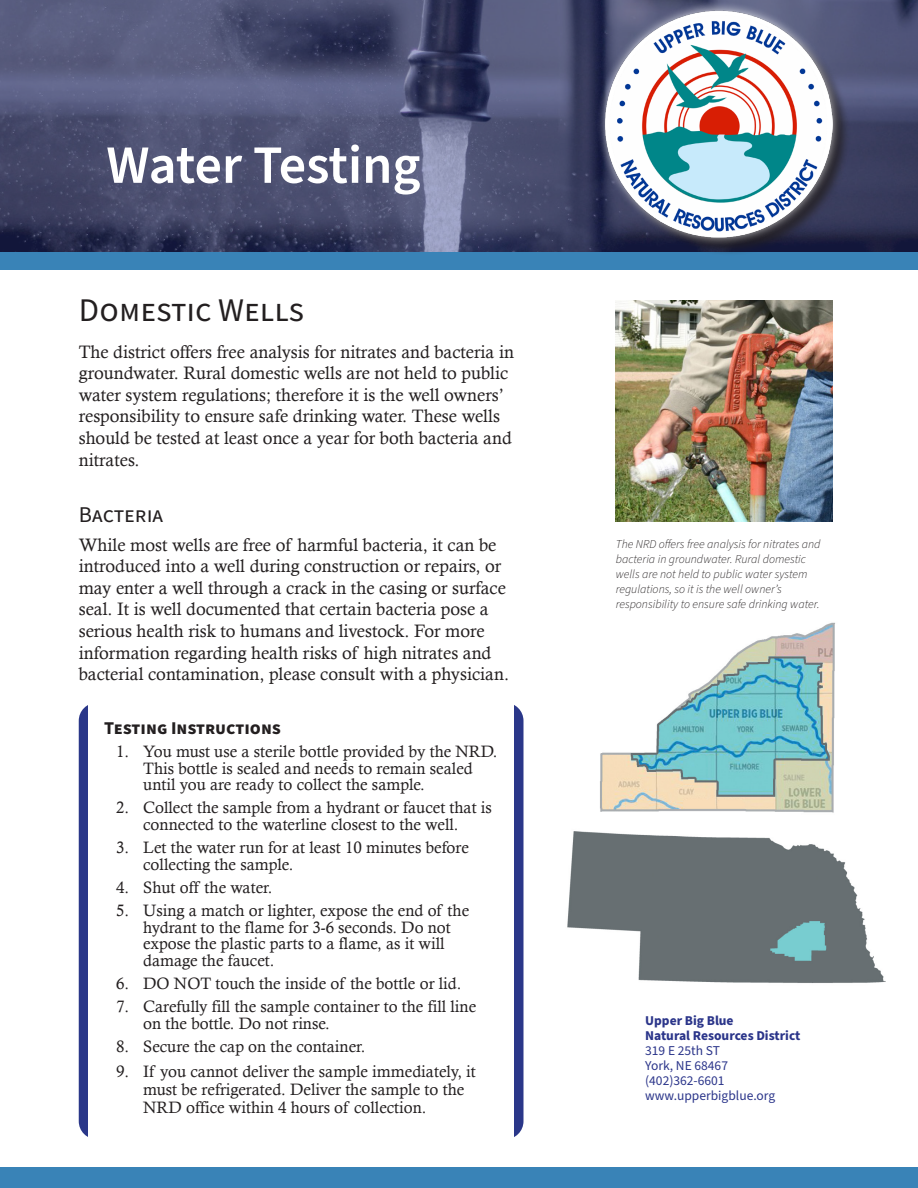
<style>
.page{position:relative;width:918px;height:1188px;background:#fff}
.page>*{position:absolute;margin:0;border:0;box-sizing:border-box;transform-origin:0 0}
.Page_Title{font:600 54px "Source Sans Pro";color:#fff}
.Heading2{font:33px "Source Sans Pro";color:#231f20}
.Heading2-2{font:22.5px "Source Sans Pro";color:#231f20}
.Heading2-3{font:18px/21.6px "Calisto";color:#231f20}
.Heading2-4{font:700 18px "Source Sans Pro";color:#231f20}
.t1{font:16.5px/16.5px "Calisto";color:#231f20}
.Small_Type{font:13.5px/15px "Source Sans Pro";color:#2b358a}
.Small_Type-2{font:700 13.5px/15px "Source Sans Pro";color:#2b358a}
.Figure_Caption{font:italic 300 12px/15px "Source Sans Pro";color:#231f20}
</style>
<div class="page">
<div style="left:0;top:1167px;width:918px;height:21px;background:#3983b7"></div>
<div style="left:0;top:251px;width:918px;height:19px;background:#3983b7"></div>
<svg style="left:0;top:0;width:918px;height:252px;background:#4b4f71"></svg>
<div style="left:608px;top:13px;width:243px;height:243px;background:#231f20;opacity:.75"></div>
<div style="left:596px;top:1px;width:246px;height:246px;background:#fff;opacity:.75"></div>
<img style="left:605px;top:10px;width:228px;height:228px">
<img style="left:567px;top:622px;width:318px;height:361px">
<img style="left:616px;top:300px;width:216px;height:222px">
<div style="left:79px;top:703px;width:445px;height:436px;background:#2a3789;border-radius:18px"></div>
<div style="left:88px;top:698px;width:426px;height:448px;background:#fff"></div>
<p class="Page_Title" style="left:106px;top:129px;width:316px">Water Testing</p>
<p class="Heading2" style="left:79px;top:288px;width:227px">Domestic Wells</p>
<p class="Heading2-3" style="left:79px;top:341px;width:437px">The district offers free analysis for nitrates and bacteria in groundwater. Rural domestic wells are not held to public water system regulations; therefore it is the well owners’ responsibility to ensure safe drinking water. These wells should be tested at least once a year for both bacteria and nitrates.</p>
<p class="Heading2-2" style="left:79px;top:500px;width:86px">Bacteria</p>
<p class="Heading2-3" style="left:79px;top:534px;width:432px">While most wells are free of harmful bacteria, it can be introduced into a well during construction or repairs, or may enter a well through a crack in the casing or surface seal. It is well documented that certain bacteria pose a serious health risk to humans and livestock. For more information regarding health risks of high nitrates and bacterial contamination, please consult with a physician.</p>
<p class="Heading2-4" style="left:104px;top:716px;width:178px">Testing Instructions</p>
<p class="t1" style="left:143px;top:743px;width:356px;text-indent:-27px">1. You must use a sterile bottle provided by the NRD.<br>This bottle is sealed and needs to remain sealed until you are ready to collect the sample.</p>
<p class="t1" style="left:116px;top:799px;width:377px;text-align:center">2. Collect the sample from a hydrant or faucet that is connected to the waterline closest to the well.</p>
<p class="t1" style="left:143px;top:839px;width:327px;text-indent:-27px">3. Let the water run for at least 10 minutes before collecting the sample.</p>
<p class="t1" style="left:116px;top:879px;width:158px">4. Shut off the water.</p>
<p class="t1" style="left:143px;top:902px;width:327px;text-indent:-27px">5. Using a match or lighter, expose the end of the hydrant to the flame for 3-6 seconds. Do not expose the plastic parts to a flame, as it will damage the faucet.</p>
<p class="t1" style="left:116px;top:975px;width:347px">6. DO NOT touch the inside of the bottle or lid.</p>
<p class="t1" style="left:143px;top:998px;width:335px;text-indent:-27px">7. Carefully fill the sample container to the fill line on the bottle. Do not rinse.</p>
<p class="t1" style="left:116px;top:1038px;width:251px">8. Secure the cap on the container.</p>
<p class="t1" style="left:143px;top:1062px;width:334px;line-height:18px;text-indent:-27px">9. If you cannot deliver the sample immediately, it must be refrigerated. Deliver the sample to the<br>NRD office within 4 hours of collection.</p>
<p class="Figure_Caption" style="left:616px;top:537px;width:206px">The NRD offers free analysis for nitrates and bacteria in groundwater. Rural domestic wells are not held to public water system regulations, so it is the well owner’s responsibility to ensure safe drinking water.</p>
<p class="Small_Type-2" style="left:645px;top:1013px;width:157px">Upper Big Blue<br>Natural Resources District</p>
<p class="Small_Type" style="left:645px;top:1043px;width:132px">319 E 25th ST<br>York, NE 68467 (402)362-6601 www.upperbigblue.org</p>
</div>
